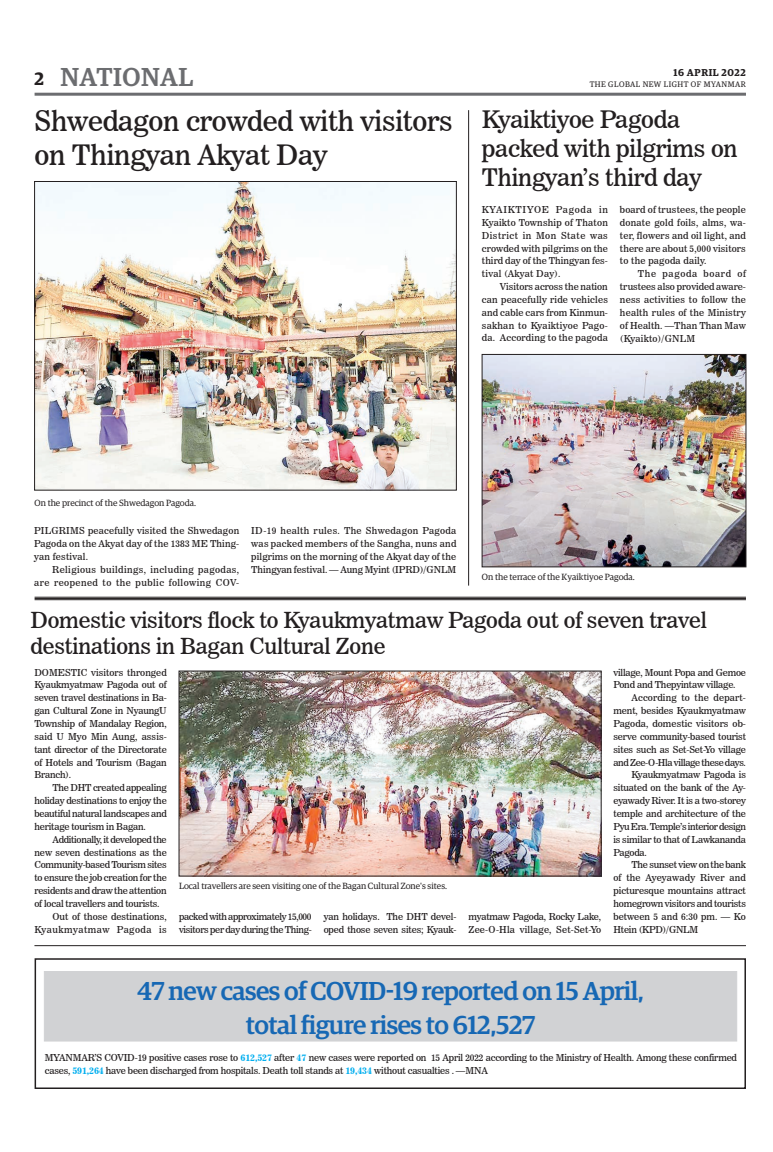
<style>
.page{position:relative;width:773px;height:1152px;background:#fff}
.page>*{position:absolute;margin:0;border:0;box-sizing:border-box;transform-origin:0 0}
._3_Clm_Head{font:28px/33.6px "News 706 BT Roman C";letter-spacing:-.01em;color:#231f20}
.Brief_Head{font:500 26px "Guardian Egyp";letter-spacing:-.02em;color:#1768b4}
.t1{font:500 26px "Guardian Egyp";letter-spacing:.02em;color:#6c6d70}
._2_Clm_Head{font:24px/28.8px "News 706 BT Roman C";letter-spacing:-.01em;color:#231f20}
._2_Clm_Head-2{font:22px/26.4px "News 706 BT Roman C";letter-spacing:-.01em;color:#231f20}
.t2{font:600 18px "Guardian Egyp";color:#231f20}
.t3{font:600 10px "Guardian Egyp";letter-spacing:.06em;color:#231f20}
._2nd_Body{font:9.5px/12.9px "News 706 BT Roman C";letter-spacing:-.015em;color:#231f20;text-align:justify}
.Normal_Para{font:9.5px/12.9px "News 706 BT Roman C";letter-spacing:-.02em;color:#231f20;text-align:justify}
._2nd_Body-2{font:9.5px/12.9px "News 706 BT Roman C";letter-spacing:.04em;color:#231f20;text-align:right}
._2nd_Body-3{font:9.5px/12.9px "News 706 BT Roman C";letter-spacing:-.035em;color:#231f20}
.t4{font:9px "Guardian Egyp";color:#231f20}
.t5{font:8px "Guardian Egyp";letter-spacing:.06em;color:#231f20}
.s1{font-family:"News 706 BT Bold C";color:#00aeef}
</style>
<div class="page">
<hr style="left:35px;top:93px;width:711px;height:3px;background:#6c6d70">
<div style="left:35px;top:958px;width:711px;height:131px;border:2px solid #231f20"></div>
<div style="left:44px;top:971px;width:693px;height:70px;background:#d1d2d4"></div>
<img style="left:484px;top:356px;width:260px;height:209px">
<div style="left:482px;top:354px;width:264px;height:213px;border:1px solid #231f20"></div>
<img style="left:36px;top:183px;width:418px;height:305px">
<div style="left:34px;top:181px;width:422px;height:309px;border:1px solid #231f20"></div>
<img style="left:181px;top:673px;width:418px;height:201px">
<div style="left:179px;top:671px;width:422px;height:205px;border:1px solid #231f20"></div>
<hr style="left:34px;top:945px;width:712px;height:1px;background:#231f20">
<hr style="left:35px;top:597px;width:711px;height:1px;background:#231f20">
<hr style="left:35px;top:598px;width:711px;height:1px;background:#231f20">
<hr style="left:35px;top:599px;width:711px;height:1px;background:#231f20">
<hr style="left:468px;top:110px;width:1px;height:476px;background:#231f20">
<h2 class="t1" style="left:61px;top:59px;width:134px">NATIONAL</h2>
<h3 class="t2" style="left:35px;top:65px;width:11px">2</h3>
<p class="t3" style="left:673px;top:65px;width:74px">16 APRIL 2022</p>
<p class="t5" style="left:589px;top:79px;width:158px">THE GLOBAL NEW LIGHT OF MYANMAR</p>
<p class="_3_Clm_Head" style="left:35px;top:104px;width:419px">Shwedagon crowded with visitors on Thingyan Akyat Day</p>
<p class="_2_Clm_Head" style="left:482px;top:105px;width:257px">Kyaiktiyoe Pagoda packed with pilgrims on<br>Thingyan’s third day</p>
<p class="Normal_Para" style="left:482px;top:203px;width:127px">KYAIKTIYOE Pagoda in Kyaikto Township of Thaton District in Mon State was crowded with pilgrims on the third day of the Thingyan fes&shy;tival (Akyat Day).</p>
<p class="_2nd_Body" style="left:482px;top:280px;width:127px;text-indent:18px">Visitors across the nation can peacefully ride vehicles and cable cars from Kinmun&shy;sakhan to Kyaiktiyoe Pago&shy;da. According to the pagoda</p>
<p class="_2nd_Body" style="left:620px;top:203px;width:127px">board of trustees, the people donate gold foils, alms, wa&shy;ter, flowers and oil light, and there are about 5,000 visitors to the pagoda daily.</p>
<p class="_2nd_Body" style="left:620px;top:267px;width:127px;text-indent:18px">The pagoda board of trustees also provided aware&shy;ness activities to follow the health rules of the Ministry of Health. —Than Than Maw (Kyaikto)/GNLM</p>
<p class="t4" style="left:35px;top:497px;width:163px">On the precinct of the Shwedagon Pagoda.</p>
<p class="Normal_Para" style="left:34px;top:524px;width:206px">PILGRIMS peacefully visited the Shwedagon Pagoda on the Akyat day of the 1383 ME Thing&shy;yan festival.</p>
<p class="_2nd_Body-2" style="left:34px;top:563px;width:206px">Religious buildings, including pagodas,<br>are reopened to the public following COV-</p>
<p class="_2nd_Body" style="left:251px;top:524px;width:206px">ID-19 health rules. The Shwedagon Pagoda was packed members of the Sangha, nuns and pilgrims on the morning of the Akyat day of the Thingyan festival. — Aung Myint (IPRD)/GNLM</p>
<p class="t4" style="left:482px;top:571px;width:154px">On the terrace of the Kyaiktiyoe Pagoda.</p>
<p class="_2_Clm_Head-2" style="left:31px;top:607px;width:677px">Domestic visitors flock to Kyaukmyatmaw Pagoda out of seven travel destinations in Bagan Cultural Zone</p>
<p class="Normal_Para" style="left:34px;top:666px;width:134px">DOMESTIC visitors thronged Kyaukmyatmaw Pagoda out of seven travel destinations in Ba&shy;gan Cultural Zone in NyaungU Township of Mandalay Region, said U Myo Min Aung, assis&shy;tant director of the Directorate of Hotels and Tourism (Bagan Branch).</p>
<p class="_2nd_Body" style="left:34px;top:781px;width:134px;text-indent:18px">The DHT created appealing holiday destinations to enjoy the beautiful natural landscapes and heritage tourism in Bagan.</p>
<p class="_2nd_Body" style="left:34px;top:833px;width:134px;text-indent:18px">Additionally, it developed the new seven destinations as the Community-based Tourism sites to ensure the job creation for the residents and draw the attention of local travellers and tourists.</p>
<p class="_2nd_Body" style="left:34px;top:910px;width:134px;text-align:right">Out of those destinations,<br>Kyaukmyatmaw Pagoda is</p>
<p class="t4" style="left:179px;top:880px;width:269px">Local travellers are seen visiting one of the Bagan Cultural Zone's sites.</p>
<p class="_2nd_Body-3" style="left:179px;top:910px;width:134px">packed with approximately 15,000 visitors per day during the Thing-</p>
<p class="_2nd_Body" style="left:324px;top:910px;width:134px">yan holidays. The DHT devel&shy;oped those seven sites; Kyauk-</p>
<p class="_2nd_Body" style="left:468px;top:910px;width:134px">myatmaw Pagoda, Rocky Lake,<br>Zee-O-Hla village, Set-Set-Yo</p>
<p class="_2nd_Body" style="left:613px;top:666px;width:134px">village, Mount Popa and Gemoe<br>Pond and Thepyintaw village.</p>
<p class="_2nd_Body" style="left:613px;top:691px;width:134px;text-indent:18px">According to the depart&shy;ment, besides Kyaukmyatmaw Pagoda, domestic visitors ob&shy;serve community-based tourist sites such as Set-Set-Yo village and Zee-O-Hla village these days.</p>
<p class="_2nd_Body" style="left:613px;top:768px;width:134px;text-indent:18px">Kyaukmyatmaw Pagoda is situated on the bank of the Ay&shy;eyawady River. It is a two-storey temple and architecture of the Pyu Era. Temple’s interior design is similar to that of Lawkananda Pagoda.</p>
<p class="_2nd_Body" style="left:613px;top:858px;width:134px;text-indent:18px">The sunset view on the bank of the Ayeyawady River and picturesque mountains attract homegrown visitors and tourists between 5 and 6:30 pm. — Ko Htein (KPD)/GNLM</p>
<p class="Brief_Head" style="left:137px;top:972px;width:508px">47 new cases of COVID-19 reported on 15 April,</p>
<p class="Brief_Head" style="left:246px;top:1006px;width:291px">total figure rises to 612,527</p>
<p class="Normal_Para" style="left:45px;top:1051px;width:693px">MYANMAR’S COVID-19 positive cases rose to <span class="s1">612,527</span> after <span class="s1">47</span> new cases were reported on 15 April 2022 according to the Ministry of Health. Among these confirmed cases, <span class="s1">591,264</span> have been discharged from hospitals. Death toll stands at <span class="s1">19,434</span> without casualties . —MNA</p>
</div>
